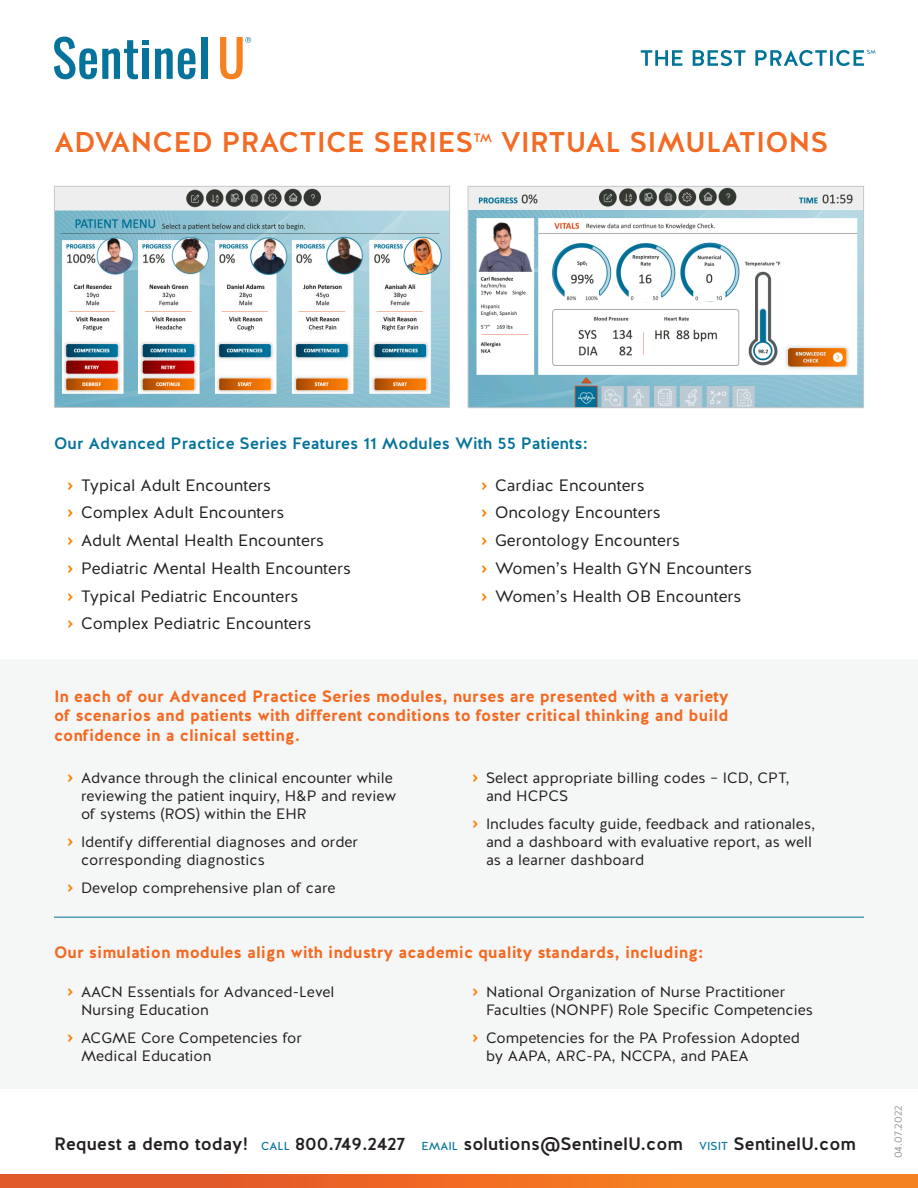
<style>
.page{position:relative;width:918px;height:1188px;background:#fff}
.page>*{position:absolute;margin:0;border:0;box-sizing:border-box;transform-origin:0 0}
.t1{font:500 28.5px "Halis GR";color:#f36a23}
.t2{font:500 18px "Halis GR";color:#231f20}
.t3{font:16.5px/27.8px "Halis GR";color:#231f20}
.t4{font:700 16.5px/19.8px "Halis GR";color:#f36a23;text-align:justify}
.t5{font:500 16.5px "Halis GR";color:#05739a}
.t6{font:15px/18px "Halis GR";color:#231f20}
.t7{font:500 12.3px "Halis GR";color:#f36a23}
.t8{font:10.5px "Halis GR";color:#999694}
.s1{font-weight:500;font-size:19.5px;color:#ff8200}
.s2{font-weight:400;font-size:11.55px;color:#05739a}
</style>
<div class="page">
<svg style="left:0;top:1174px;width:918px;height:14px;background:#ed6d24"></svg>
<svg style="left:54px;top:37px;width:95px;height:42px"></svg>
<div style="left:143px;top:49px;width:6px;height:30px;background:#05739a"></div>
<svg style="left:155px;top:48px;width:40px;height:31px"></svg>
<div style="left:201px;top:37px;width:6px;height:42px;background:#05739a"></div>
<svg style="left:220px;top:37px;width:31px;height:42px"></svg>
<svg style="left:641px;top:50px;width:235px;height:16px"></svg>
<div style="left:0;top:659px;width:918px;height:430px;background:#f5f7f7"></div>
<img style="left:56px;top:188px;width:392px;height:218px">
<div style="left:54px;top:186px;width:396px;height:222px;border:1px solid #c7c8ca"></div>
<img style="left:470px;top:188px;width:392px;height:218px">
<div style="left:468px;top:186px;width:396px;height:222px;border:1px solid #c7c8ca"></div>
<hr style="left:54px;top:917px;width:810px;height:1px;background:#007298">
<h1 class="t1" style="left:54px;top:124px;width:421px">ADVANCED PRACTICE SERIES</h1>
<p class="t7" style="left:473px;top:130px;width:20px">TM</p>
<h1 class="t1" style="left:501px;top:124px;width:329px">VIRTUAL SIMULATIONS</h1>
<p class="t5" style="left:54px;top:433px;width:535px">Our Advanced Practice Series Features 11 Modules With 55 Patients:</p>
<p class="t3" style="left:68px;top:472px;width:285px"><span class="s1">›</span> Typical Adult Encounters<br><span class="s1">›</span> Complex Adult Encounters<br><span class="s1">›</span> Adult Mental Health Encounters<br><span class="s1">›</span> Pediatric Mental Health Encounters <span class="s1">›</span> Typical Pediatric Encounters<br><span class="s1">›</span> Complex Pediatric Encounters</p>
<p class="t3" style="left:482px;top:472px;width:272px"><span class="s1">›</span> Cardiac Encounters<br><span class="s1">›</span> Oncology Encounters<br><span class="s1">›</span> Gerontology Encounters<br><span class="s1">›</span> Women’s Health GYN Encounters <span class="s1">›</span> Women’s Health OB Encounters</p>
<p class="t4" style="left:54px;top:686px;width:676px">In each of our Advanced Practice Series modules, nurses are presented with a variety of scenarios and patients with different conditions to foster critical thinking and build confidence in a clinical setting.</p>
<p class="t6" style="left:81px;top:770px;width:317px;text-indent:-14px"><span class="s1">›</span> Advance through the clinical encounter while reviewing the patient inquiry, H&amp;P and review of systems (ROS) within the EHR</p>
<p class="t6" style="left:81px;top:833px;width:279px;text-indent:-14px"><span class="s1">›</span> Identify differential diagnoses and order corresponding diagnostics</p>
<p class="t6" style="left:68px;top:879px;width:270px"><span class="s1">›</span> Develop comprehensive plan of care</p>
<p class="t6" style="left:486px;top:770px;width:305px;text-indent:-14px"><span class="s1">›</span> Select appropriate billing codes – ICD, CPT, and HCPCS</p>
<p class="t6" style="left:486px;top:815px;width:331px;text-indent:-14px"><span class="s1">›</span> Includes faculty guide, feedback and rationales, and a dashboard with evaluative report, as well as a learner dashboard</p>
<p class="t4" style="left:54px;top:942px;width:651px">Our simulation modules align with industry academic quality standards, including:</p>
<p class="t6" style="left:81px;top:983px;width:255px;text-indent:-14px"><span class="s1">›</span> AACN Essentials for Advanced-Level<br>Nursing Education</p>
<p class="t6" style="left:81px;top:1029px;width:222px;text-indent:-14px"><span class="s1">›</span> ACGME Core Competencies for<br>Medical Education</p>
<p class="t6" style="left:486px;top:983px;width:329px;text-indent:-14px"><span class="s1">›</span> National Organization of Nurse Practitioner<br>Faculties (NONPF) Role Specific Competencies</p>
<p class="t6" style="left:486px;top:1029px;width:316px;text-indent:-14px"><span class="s1">›</span> Competencies for the PA Profession Adopted by AAPA, ARC-PA, NCCPA, and PAEA</p>
<p class="t2" style="left:54px;top:1133px;width:803px">Request a demo today! <span class="s2">CALL</span> 800.749.2427 <span class="s2">EMAIL</span> solutions@SentinelU.com <span class="s2">VISIT</span> SentinelU.com</p>
<p class="t8" style="left:891px;top:1158px;width:54px;rotate:-90deg">04.07.2022</p>
</div>
